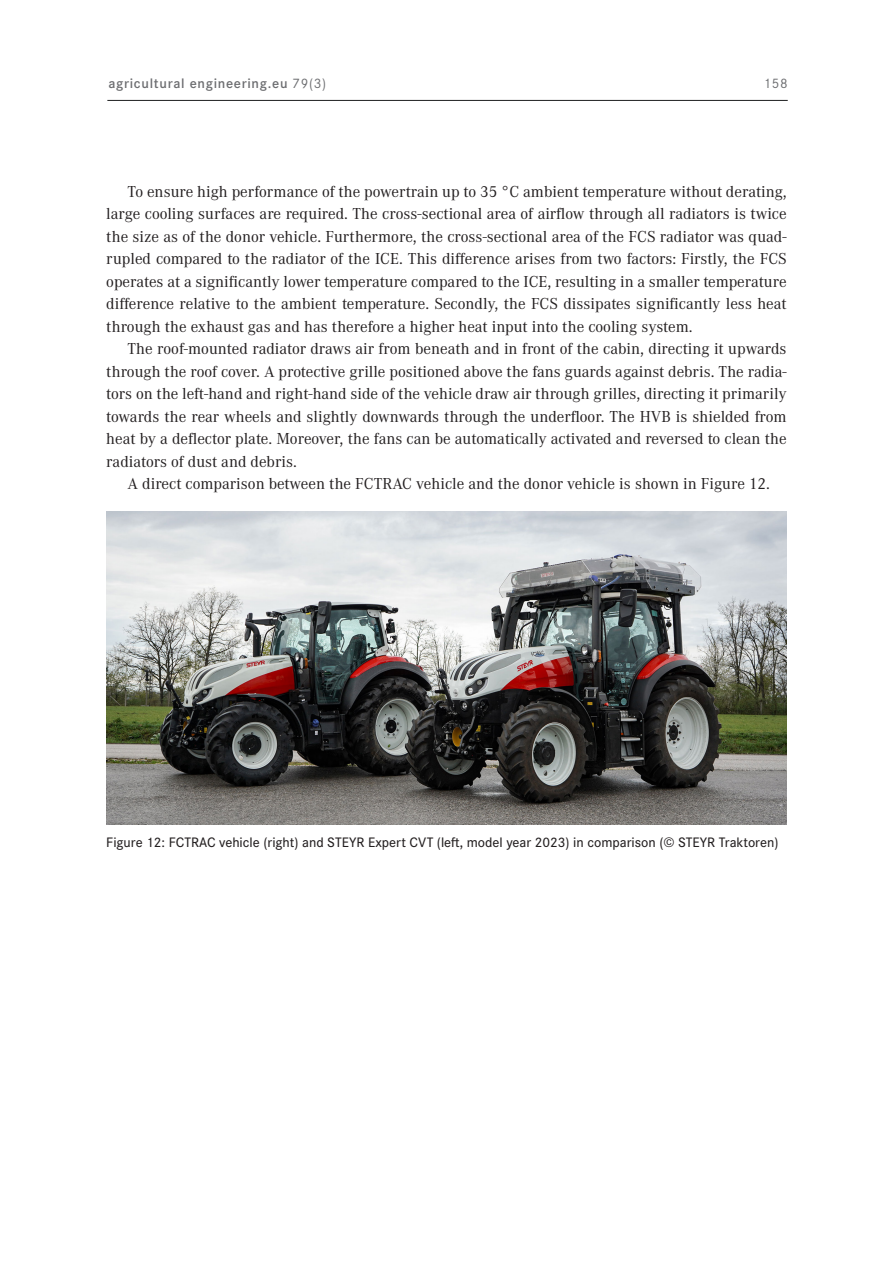
<style>
.page{position:relative;width:893px;height:1263px;background:#fff}
.page>*{position:absolute;margin:0;border:0;box-sizing:border-box;transform-origin:0 0}
._105_Grundtext_mit_Einzug_erste_Zeile{font:16.5px/22.5px "Corporate A Pro";color:#231f20;text-align:justify}
._107_Bildunterschrift_dt{font:500 14.25px "Corporate S Pro";color:#231f20}
.t1{font:14.25px "Corporate S Pro Demi 2";letter-spacing:.05em;color:#6c6d70}
.t2{font:14.25px "Corporate S Pro";color:#6c6d70}
.s1{font-family:"Corporate S Pro Regular 2"}
</style>
<div class="page">
<hr style="left:107px;top:100px;width:681px;height:1px;background:#1d1e1f">
<img style="left:106px;top:511px;width:681px;height:314px">
<p class="t1" style="left:108px;top:73px;width:219px">agricultural engineering.eu <span class="s1">79(3)</span></p>
<p class="t2" style="left:763px;top:73px;width:26px">158</p>
<p class="_105_Grundtext_mit_Einzug_erste_Zeile" style="left:106px;top:179px;width:682px;text-indent:21px">To ensure high performance of the powertrain up to 35 °C ambient temperature without derating, large cooling surfaces are required. The cross-sectional area of airflow through all radiators is twice the size as of the donor vehicle. Furthermore, the cross-sectional area of the FCS radiator was quad&shy;rupled compared to the radiator of the ICE. This difference arises from two factors: Firstly, the FCS operates at a significantly lower temperature compared to the ICE, resulting in a smaller temperature difference relative to the ambient temperature. Secondly, the FCS dissipates significantly less heat through the exhaust gas and has therefore a higher heat input into the cooling system.</p>
<p class="_105_Grundtext_mit_Einzug_erste_Zeile" style="left:106px;top:337px;width:682px;text-indent:21px">The roof-mounted radiator draws air from beneath and in front of the cabin, directing it upwards through the roof cover. A protective grille positioned above the fans guards against debris. The radia&shy;tors on the left-hand and right-hand side of the vehicle draw air through grilles, directing it primarily towards the rear wheels and slightly downwards through the underfloor. The HVB is shielded from heat by a deflector plate. Moreover, the fans can be automatically activated and reversed to clean the radiators of dust and debris.</p>
<p class="_105_Grundtext_mit_Einzug_erste_Zeile" style="left:128px;top:472px;width:644px">A direct comparison between the FCTRAC vehicle and the donor vehicle is shown in Figure 12.</p>
<p class="_107_Bildunterschrift_dt" style="left:106px;top:831px;width:674px">Figure 12: FCTRAC vehicle (right) and STEYR Expert CVT (left, model year 2023) in comparison (© STEYR Traktoren)</p>
</div>
